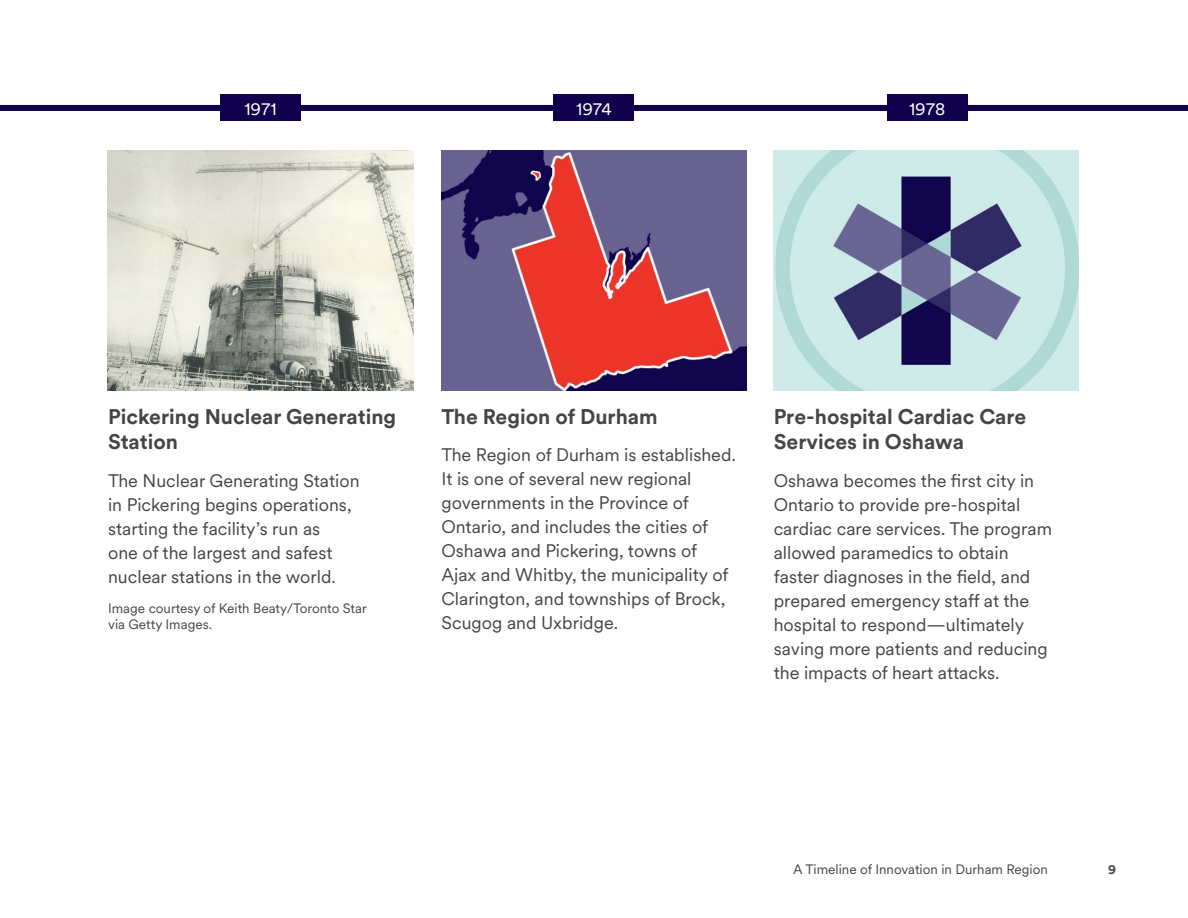
<style>
.page{position:relative;width:1188px;height:918px;background:#fff}
.page>*{position:absolute;margin:0;border:0;box-sizing:border-box;transform-origin:0 0}
.H4_-_Story_Heading{font:700 21px/25.5px "Circular XX";color:#444545}
.Body{font:18px/24px "Circular XX";color:#444545}
.H4_-_Story_Heading-2{font:18px/24px "Circular XX";color:#444545}
.H3_-_Year{font:18px "Circular XX";color:#fff}
.Page_number___Photo{font:13.5px/16.5px "Circular XX";color:#444545}
.t1{font:700 13.5px "Circular XX";color:#444545}
</style>
<div class="page">
<div style="left:0;top:105px;width:1188px;height:6px;background:#10004d"></div>
<div style="left:220px;top:94px;width:81px;height:28px;background:#10004d"></div>
<img style="left:108px;top:151px;width:305px;height:240px">
<div style="left:554px;top:94px;width:80px;height:28px;background:#10004d"></div>
<img style="left:441px;top:151px;width:305px;height:240px">
<div style="left:887px;top:94px;width:81px;height:28px;background:#10004d"></div>
<img style="left:774px;top:151px;width:305px;height:240px">
<h3 class="H3_-_Year" style="left:244px;top:96px;width:34px">1971</h3>
<h3 class="H3_-_Year" style="left:576px;top:96px;width:37px">1974</h3>
<h3 class="H3_-_Year" style="left:909px;top:96px;width:38px">1978</h3>
<h4 class="H4_-_Story_Heading" style="left:108px;top:403px;width:290px">Pickering Nuclear Generating<br>Station</h4>
<p class="Body" style="left:108px;top:468px;width:253px">The Nuclear Generating Station in Pickering begins operations, starting the facility’s run as<br>one of the largest and safest nuclear stations in the world.</p>
<p class="Page_number___Photo" style="left:108px;top:599px;width:260px">Image courtesy of Keith Beaty/Toronto Star via Getty Images.</p>
<h4 class="H4_-_Story_Heading" style="left:441px;top:403px;width:218px">The Region of Durham</h4>
<h4 class="H4_-_Story_Heading-2" style="left:441px;top:442px;width:296px">The Region of Durham is established.<br>It is one of several new regional governments in the Province of<br>Ontario, and includes the cities of<br>Oshawa and Pickering, towns of<br>Ajax and Whitby, the municipality of<br>Clarington, and townships of Brock,<br>Scugog and Uxbridge.</h4>
<h4 class="H4_-_Story_Heading" style="left:774px;top:403px;width:254px">Pre-hospital Cardiac Care<br>Services in Oshawa</h4>
<p class="Body" style="left:774px;top:468px;width:280px">Oshawa becomes the first city in<br>Ontario to provide pre-hospital cardiac care services. The program allowed paramedics to obtain faster diagnoses in the field, and prepared emergency staff at the hospital to respond—ultimately saving more patients and reducing the impacts of heart attacks.</p>
<p class="Page_number___Photo" style="left:793px;top:860px;width:256px">A Timeline of Innovation in Durham Region</p>
<p class="t1" style="left:1108px;top:860px;width:9px">9</p>
</div>
